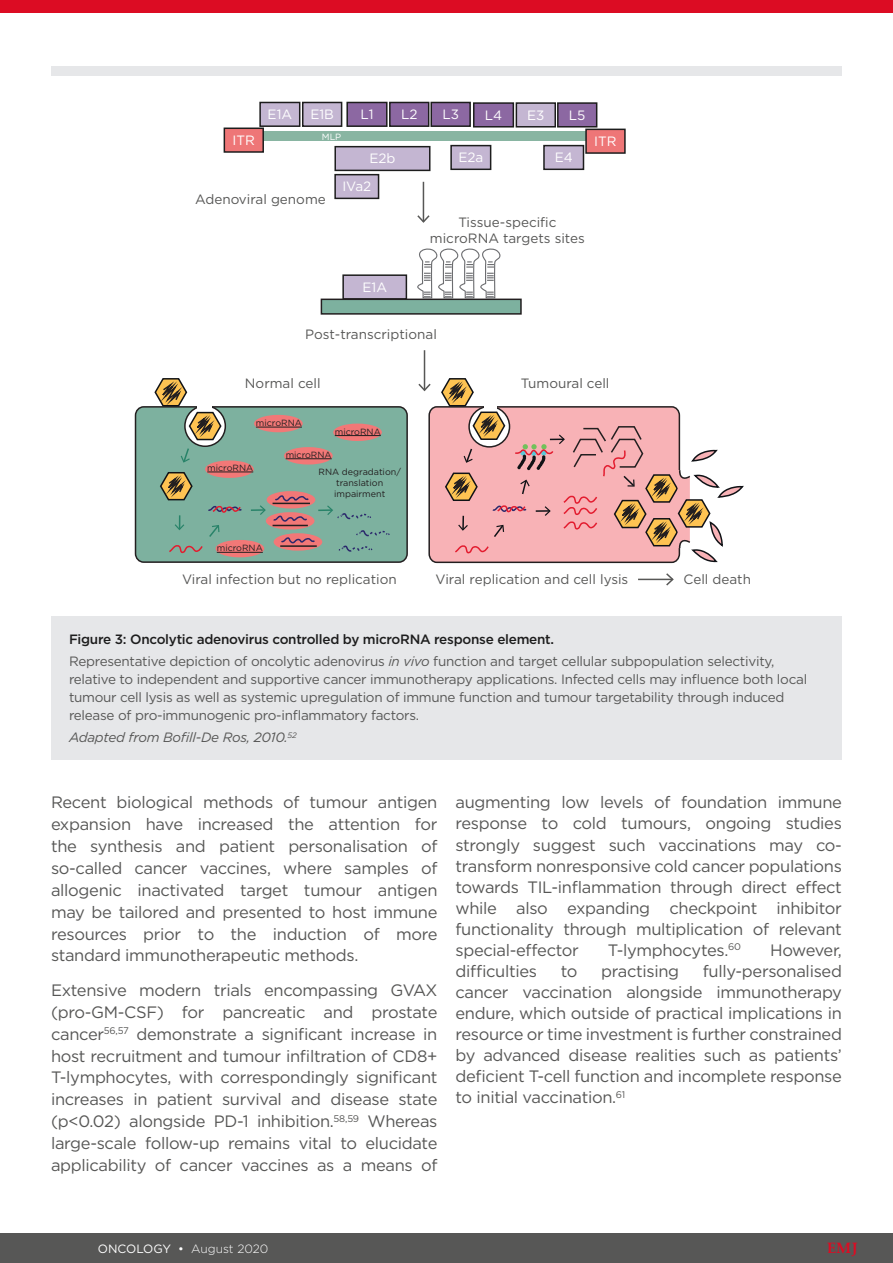
<style>
.page{position:relative;width:893px;height:1263px;background:#fff}
.page>*{position:absolute;margin:0;border:0;box-sizing:border-box;transform-origin:0 0}
.Body_Text{font:16.5px/21.9px "Gotham";letter-spacing:-.02em;color:#575756;text-align:justify}
.Body_Text-2{font:16.5px "Gotham";letter-spacing:-.045em;color:#575756}
.t1{font:700 15px "Palatino Linotype";color:#dc0c23}
.t2{font:13.5px/18px "Gotham";letter-spacing:-.02em;color:#575756}
.t3{font:13.5px/16.2px "Gotham";color:#575756;text-align:center}
.t4{font:500 13.5px "Gotham";letter-spacing:-.02em;color:#1d1d1d}
.t5{font:13.5px "Gotham";color:#fff}
.t6{font:italic 13.5px "Gotham";letter-spacing:-.02em;color:#575756}
.t7{font:300 12px "Gotham";color:#fff}
.t8{font:9px/10.8px "Gotham";color:#231f20;text-align:center}
.t9{font:9px "Gotham";color:#fff}
.s1{font-style:italic}
.s2{font-weight:400}
</style>
<div class="page">
<div style="left:0;top:0;width:893px;height:13px;background:#dc0c23"></div>
<div style="left:0;top:1233px;width:893px;height:30px;background:#575756"></div>
<div style="left:136px;top:407px;width:271px;height:155px;background:#7db19f;border-radius:8px"></div>
<div style="left:135px;top:406px;width:273px;height:157px;border:2px solid #231f20;border-radius:8px"></div>
<div style="left:260px;top:102px;width:40px;height:24px;background:#c4b6d2"></div>
<div style="left:259px;top:102px;width:41px;height:25px;border:2px solid #1d1d1d"></div>
<div style="left:303px;top:102px;width:39px;height:24px;background:#c4b6d2"></div>
<div style="left:302px;top:102px;width:40px;height:25px;border:2px solid #1d1d1d"></div>
<div style="left:347px;top:102px;width:40px;height:24px;background:#8c68a2"></div>
<div style="left:346px;top:102px;width:42px;height:25px;border:2px solid #1d1d1d"></div>
<div style="left:390px;top:102px;width:39px;height:24px;background:#8c68a2"></div>
<div style="left:389px;top:102px;width:40px;height:25px;border:2px solid #1d1d1d"></div>
<div style="left:431px;top:102px;width:39px;height:24px;background:#8c68a2"></div>
<div style="left:430px;top:102px;width:41px;height:25px;border:2px solid #1d1d1d"></div>
<div style="left:474px;top:103px;width:39px;height:24px;background:#8c68a2"></div>
<div style="left:473px;top:102px;width:41px;height:26px;border:2px solid #1d1d1d"></div>
<div style="left:516px;top:103px;width:39px;height:24px;background:#c4b6d2"></div>
<div style="left:516px;top:102px;width:40px;height:26px;border:2px solid #1d1d1d"></div>
<div style="left:558px;top:103px;width:39px;height:24px;background:#8c68a2"></div>
<div style="left:557px;top:102px;width:40px;height:26px;border:2px solid #1d1d1d"></div>
<div style="left:451px;top:146px;width:40px;height:23px;background:#c4b6d2"></div>
<div style="left:450px;top:145px;width:41px;height:25px;border:2px solid #1d1d1d"></div>
<div style="left:544px;top:146px;width:39px;height:23px;background:#c4b6d2"></div>
<div style="left:543px;top:145px;width:41px;height:25px;border:2px solid #1d1d1d"></div>
<div style="left:335px;top:175px;width:44px;height:23px;background:#c4b6d2"></div>
<div style="left:334px;top:174px;width:45px;height:25px;border:2px solid #1d1d1d"></div>
<div style="left:335px;top:147px;width:95px;height:23px;background:#c4b6d2"></div>
<div style="left:334px;top:146px;width:96px;height:25px;border:2px solid #1d1d1d"></div>
<div style="left:343px;top:275px;width:63px;height:24px;background:#c4b6d2"></div>
<div style="left:342px;top:274px;width:65px;height:26px;border:2px solid #1d1d1d"></div>
<hr style="left:424px;top:350px;width:1px;height:40px;background:#575756">
<div style="left:257px;top:132px;width:337px;height:9px;background:#89b5a2"></div>
<div style="left:224px;top:128px;width:39px;height:24px;background:#ee7677"></div>
<div style="left:224px;top:128px;width:40px;height:25px;border:2px solid #1d1d1d"></div>
<div style="left:586px;top:129px;width:39px;height:24px;background:#ee7677"></div>
<div style="left:585px;top:129px;width:41px;height:25px;border:2px solid #1d1d1d"></div>
<svg style="left:216px;top:540px;width:48px;height:17px"></svg>
<svg style="left:169px;top:550px;width:74px;height:5px"></svg>
<svg style="left:152px;top:378px;width:120px;height:172px"></svg>
<div style="left:321px;top:299px;width:200px;height:15px;background:#7db19f"></div>
<div style="left:321px;top:299px;width:201px;height:16px;border:2px solid #231f20"></div>
<svg style="left:416px;top:167px;width:87px;height:132px"></svg>
<hr style="left:256px;top:427px;width:46px;height:1px;background:#231f20">
<hr style="left:207px;top:472px;width:46px;height:1px;background:#231f20">
<hr style="left:217px;top:552px;width:46px;height:1px;background:#231f20">
<div style="left:51px;top:67px;width:791px;height:9px;background:#e6e7e9"></div>
<div style="left:51px;top:616px;width:791px;height:144px;background:#e6e7e9"></div>
<svg style="left:272px;top:376px;width:472px;height:187px"></svg>
<div style="left:198px;top:403px;width:14px;height:7px;background:#fff"></div>
<div style="left:484px;top:403px;width:13px;height:7px;background:#fff"></div>
<hr style="left:638px;top:579px;width:35px;height:1px;background:#575756">
<svg style="left:664px;top:573px;width:10px;height:13px"></svg>
<p class="t5" style="left:268px;top:106px;width:26px">E1A</p>
<p class="t5" style="left:310px;top:106px;width:25px">E1B</p>
<p class="t5" style="left:360px;top:106px;width:15px">L1</p>
<p class="t5" style="left:401px;top:106px;width:18px">L2</p>
<p class="t5" style="left:442px;top:106px;width:18px">L3</p>
<p class="t5" style="left:485px;top:106px;width:19px">L4</p>
<p class="t5" style="left:527px;top:106px;width:19px">E3</p>
<p class="t5" style="left:569px;top:106px;width:18px">L5</p>
<p class="t5" style="left:458px;top:149px;width:26px">E2a</p>
<p class="t5" style="left:555px;top:149px;width:20px">E4</p>
<p class="t5" style="left:342px;top:178px;width:31px">IVa2</p>
<p class="t9" style="left:322px;top:131px;width:21px">MLP</p>
<p class="t5" style="left:233px;top:131px;width:24px">ITR</p>
<p class="t5" style="left:594px;top:132px;width:24px">ITR</p>
<p class="t5" style="left:369px;top:150px;width:28px">E2b</p>
<p class="t3" style="left:195px;top:191px;width:132px">Adenoviral genome</p>
<p class="t5" style="left:362px;top:278px;width:26px">E1A</p>
<p class="t3" style="left:430px;top:214px;width:156px">Tissue-specific microRNA targets sites</p>
<p class="t3" style="left:305px;top:326px;width:133px">Post-transcriptional</p>
<p class="t3" style="left:245px;top:374px;width:77px">Normal cell</p>
<p class="t3" style="left:521px;top:374px;width:90px">Tumoural cell</p>
<p class="t8" style="left:256px;top:417px;width:48px">microRNA</p>
<p class="t8" style="left:335px;top:426px;width:48px">microRNA</p>
<p class="t8" style="left:207px;top:462px;width:48px">microRNA</p>
<p class="t8" style="left:217px;top:543px;width:48px">microRNA</p>
<p class="t8" style="left:286px;top:449px;width:48px">microRNA</p>
<p class="t8" style="left:319px;top:466px;width:84px">RNA degradation/ translation impairment</p>
<p class="t3" style="left:182px;top:571px;width:216px">Viral infection but no replication</p>
<p class="t3" style="left:436px;top:571px;width:194px">Viral replication and cell lysis</p>
<p class="t3" style="left:683px;top:571px;width:69px">Cell death</p>
<p class="t4" style="left:69px;top:630px;width:487px">Figure 3: Oncolytic adenovirus controlled by microRNA response element.</p>
<p class="t2" style="left:69px;top:652px;width:740px">Representative depiction of oncolytic adenovirus <span class="s1">in vivo</span> function and target cellular subpopulation selectivity, relative to independent and supportive cancer immunotherapy applications. Infected cells may influence both local tumour cell lysis as well as systemic upregulation of immune function and tumour targetability through induced release of pro-immunogenic pro-inflammatory factors.</p>
<p class="t6" style="left:69px;top:729px;width:229px">Adapted from Bofill-De Ros, 2010.<sup>52</sup></p>
<p class="Body_Text" style="left:51px;top:791px;width:388px">Recent biological methods of tumour antigen expansion have increased the attention for the synthesis and patient personalisation of so-called cancer vaccines, where samples of allogenic inactivated target tumour antigen may be tailored and presented to host immune resources prior to the induction of more standard immunotherapeutic methods.</p>
<p class="Body_Text" style="left:51px;top:979px;width:388px">Extensive modern trials encompassing GVAX (pro-GM-CSF) for pancreatic and prostate cancer<sup>56,57</sup> demonstrate a significant increase in host recruitment and tumour infiltration of CD8+ T-lymphocytes, with correspondingly significant increases in patient survival and disease state (p&lt;0.02) alongside PD-1 inhibition.<sup>58,59</sup> Whereas large-scale follow-up remains vital to elucidate applicability of cancer vaccines as a means of</p>
<p class="Body_Text" style="left:455px;top:792px;width:388px;line-height:21px">augmenting low levels of foundation immune response to cold tumours, ongoing studies strongly suggest such vaccinations may co&shy;transform nonresponsive cold cancer populations towards TIL-inflammation through direct effect while also expanding checkpoint inhibitor functionality through multiplication of relevant special-effector</p>
<p class="Body_Text" style="left:608px;top:939px;width:135px">T-lymphocytes.<sup>60</sup></p>
<p class="Body_Text-2" style="left:770px;top:939px;width:73px">However,</p>
<p class="Body_Text" style="left:455px;top:960px;width:388px;line-height:21px;text-indent:247px">fully-personalised cancer vaccination alongside immunotherapy endure, which outside of practical implications in resource or time investment is further constrained by advanced disease realities such as patients’ deficient T-cell function and incomplete response to initial vaccination.<sup>61</sup></p>
<p class="Body_Text" style="left:455px;top:960px;width:83px">difficulties</p>
<p class="Body_Text" style="left:561px;top:960px;width:18px">to</p>
<p class="Body_Text" style="left:601px;top:960px;width:79px">practising</p>
<p class="t7" style="left:98px;top:1241px;width:172px"><span class="s2">ONCOLOGY •</span> August 2020</p>
<p class="t1" style="left:827px;top:1238px;width:32px">EMJ</p>
</div>
